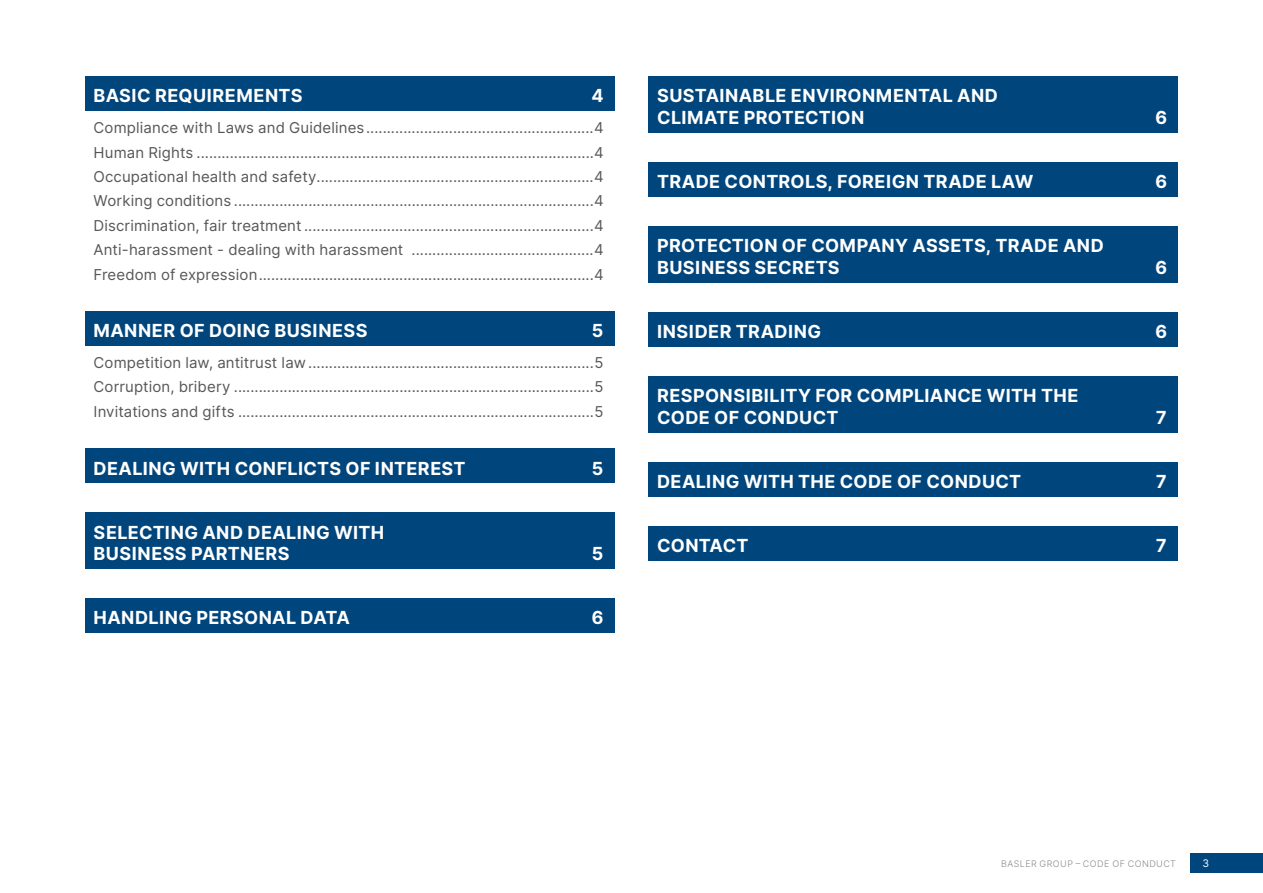
<style>
.page{position:relative;width:1263px;height:893px;background:#fff}
.page>*{position:absolute;margin:0;border:0;box-sizing:border-box;transform-origin:0 0}
.t1{font:700 18px/21.6px "Inter";letter-spacing:.02em;color:#fff}
.t2{font:15px/24.3px "Inter";letter-spacing:.01em;color:#575756;text-align:justify}
.t3{font:10.5px "Inter";color:#fff}
.t4{font:300 9px "Inter";letter-spacing:.05em;color:#878787}
</style>
<div class="page">
<div style="left:1190px;top:853px;width:73px;height:19px;background:#00457c"></div>
<div style="left:85px;top:77px;width:529px;height:34px;background:#00457c"></div>
<div style="left:85px;top:311px;width:529px;height:35px;background:#00457c"></div>
<div style="left:85px;top:449px;width:529px;height:34px;background:#00457c"></div>
<div style="left:85px;top:513px;width:529px;height:56px;background:#00457c"></div>
<div style="left:85px;top:598px;width:529px;height:35px;background:#00457c"></div>
<div style="left:648px;top:77px;width:530px;height:56px;background:#00457c"></div>
<div style="left:648px;top:162px;width:530px;height:35px;background:#00457c"></div>
<div style="left:648px;top:226px;width:530px;height:56px;background:#00457c"></div>
<div style="left:648px;top:312px;width:530px;height:35px;background:#00457c"></div>
<div style="left:648px;top:376px;width:530px;height:56px;background:#00457c"></div>
<div style="left:648px;top:462px;width:530px;height:34px;background:#00457c"></div>
<div style="left:648px;top:526px;width:530px;height:34px;background:#00457c"></div>
<p class="t1" style="left:94px;top:85px;width:210px">BASIC REQUIREMENTS</p>
<p class="t1" style="left:592px;top:85px;width:14px">4</p>
<p class="t2" style="left:94px;top:115px;width:512px">Compliance with Laws and Guidelines.......................................................4<br>Human Rights ................................................................................................4<br>Occupational health and safety...................................................................4<br>Working conditions .......................................................................................4<br>Discrimination, fair treatment ......................................................................4<br>Anti-harassment - dealing with harassment ............................................4<br>Freedom of expression.................................................................................4</p>
<p class="t1" style="left:94px;top:319px;width:275px">MANNER OF DOING BUSINESS</p>
<p class="t1" style="left:592px;top:319px;width:14px">5</p>
<p class="t2" style="left:94px;top:350px;width:512px">Competition law, antitrust law .....................................................................5<br>Corruption, bribery .......................................................................................5<br>Invitations and gifts ......................................................................................5</p>
<p class="t1" style="left:94px;top:457px;width:373px">DEALING WITH CONFLICTS OF INTEREST</p>
<p class="t1" style="left:592px;top:457px;width:14px">5</p>
<p class="t1" style="left:94px;top:521px;width:292px">SELECTING AND DEALING WITH<br>BUSINESS PARTNERS</p>
<p class="t1" style="left:592px;top:542px;width:14px">5</p>
<p class="t1" style="left:94px;top:606px;width:258px">HANDLING PERSONAL DATA</p>
<p class="t1" style="left:592px;top:606px;width:14px">6</p>
<p class="t1" style="left:657px;top:85px;width:342px">SUSTAINABLE ENVIRONMENTAL AND<br>CLIMATE PROTECTION</p>
<p class="t1" style="left:1155px;top:106px;width:14px">6</p>
<p class="t1" style="left:657px;top:170px;width:378px">TRADE CONTROLS, FOREIGN TRADE LAW</p>
<p class="t1" style="left:1155px;top:170px;width:14px">6</p>
<p class="t1" style="left:657px;top:234px;width:448px">PROTECTION OF COMPANY ASSETS, TRADE AND<br>BUSINESS SECRETS</p>
<p class="t1" style="left:1155px;top:256px;width:14px">6</p>
<p class="t1" style="left:657px;top:320px;width:166px">INSIDER TRADING</p>
<p class="t1" style="left:1155px;top:320px;width:14px">6</p>
<p class="t1" style="left:657px;top:384px;width:423px">RESPONSIBILITY FOR COMPLIANCE WITH THE<br>CODE OF CONDUCT</p>
<p class="t1" style="left:1155px;top:406px;width:14px">7</p>
<p class="t1" style="left:657px;top:470px;width:365px">DEALING WITH THE CODE OF CONDUCT</p>
<p class="t1" style="left:1155px;top:470px;width:14px">7</p>
<p class="t1" style="left:657px;top:534px;width:93px">CONTACT</p>
<p class="t1" style="left:1155px;top:534px;width:14px">7</p>
<p class="t4" style="left:1001px;top:857px;width:176px">BASLER GROUP – CODE OF CONDUCT</p>
<p class="t3" style="left:1202px;top:855px;width:8px">3</p>
</div>
